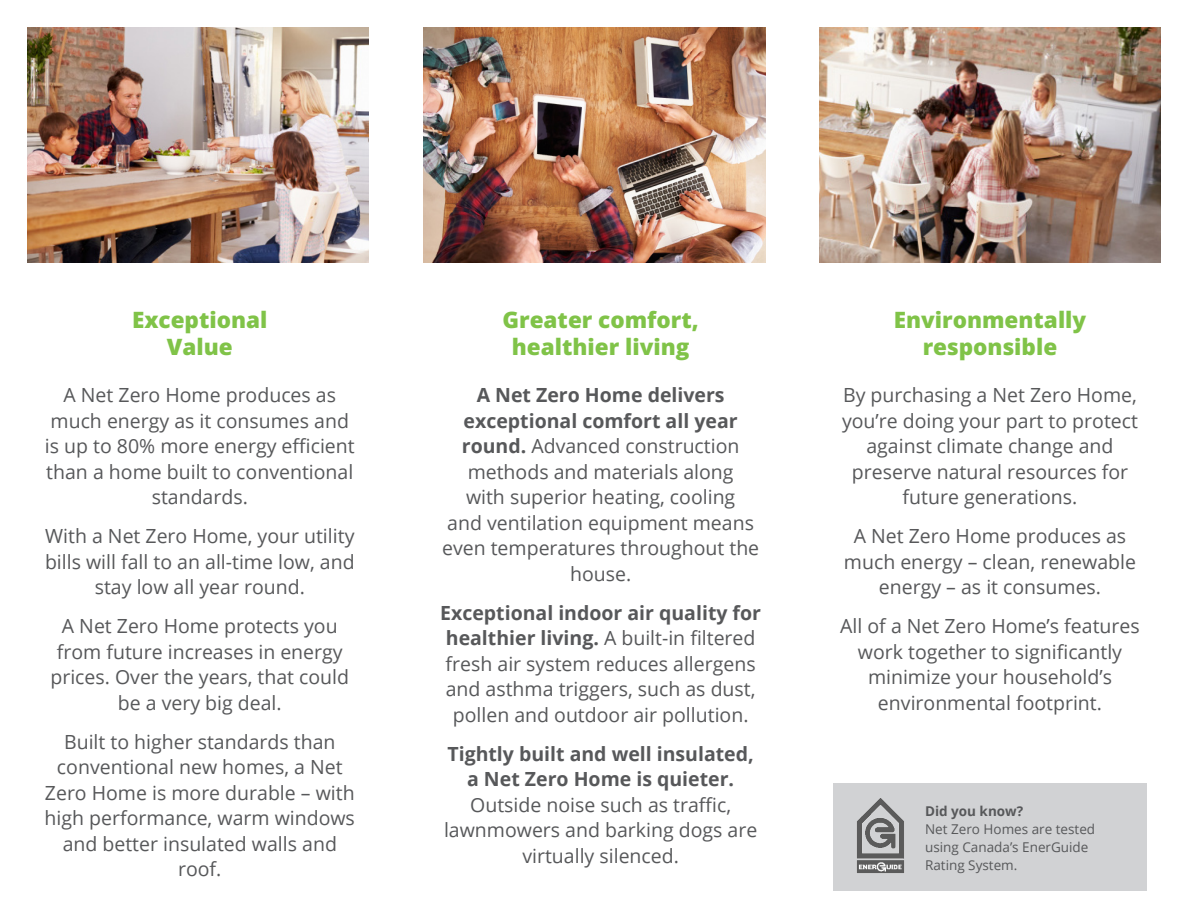
<style>
.page{position:relative;width:1188px;height:918px;background:#fff}
.page>*{position:absolute;margin:0;border:0;box-sizing:border-box;transform-origin:0 0}
.t1{font:800 22.5px/27px "Open Sans";color:#80c348;text-align:center}
.t2{font:19.5px/25.5px "Open Sans";color:#57585a;text-align:center}
.t3{font:13.5px/18px "Open Sans";color:#57585a}
.s1{font-weight:700}
</style>
<div class="page">
<img style="left:27px;top:27px;width:342px;height:235px">
<img style="left:423px;top:27px;width:342px;height:235px">
<img style="left:819px;top:27px;width:342px;height:235px">
<div style="left:833px;top:783px;width:314px;height:108px;background:#d1d2d4"></div>
<img style="left:857px;top:798px;width:47px;height:75px">
<p class="t1" style="left:132px;top:306px;width:137px">Exceptional<br>Value</p>
<p class="t2" style="left:45px;top:382px;width:311px">A Net Zero Home produces as much energy as it consumes and is up to 80% more energy efficient than a home built to conventional standards.</p>
<p class="t2" style="left:45px;top:523px;width:311px">With a Net Zero Home, your utility bills will fall to an all-time low, and stay low all year round.</p>
<p class="t2" style="left:50px;top:613px;width:300px">A Net Zero Home protects you from future increases in energy prices. Over the years, that could be a very big deal.</p>
<p class="t2" style="left:45px;top:728px;width:312px">Built to higher standards than conventional new homes, a Net<br>Zero Home is more durable – with high performance, warm windows and better insulated walls and roof.</p>
<p class="t1" style="left:503px;top:306px;width:198px">Greater comfort,</p>
<p class="t1" style="left:512px;top:333px;width:179px">healthier living</p>
<p class="t2" style="left:442px;top:382px;width:319px"><span class="s1">A Net Zero Home delivers exceptional comfort all year round.</span> Advanced construction methods and materials along<br>with superior heating, cooling<br>and ventilation equipment means even temperatures throughout the house.</p>
<p class="t2" style="left:440px;top:599px;width:322px"><span class="s1">Exceptional indoor air quality for healthier living.</span> A built-in filtered fresh air system reduces allergens and asthma triggers, such as dust, pollen and outdoor air pollution.</p>
<p class="t2" style="left:444px;top:740px;width:315px"><span class="s1">Tightly built and well insulated, a Net Zero Home is quieter.<br></span>Outside noise such as traffic, lawnmowers and barking dogs are virtually silenced.</p>
<p class="t1" style="left:894px;top:306px;width:194px">Environmentally responsible</p>
<p class="t2" style="left:842px;top:382px;width:297px">By purchasing a Net Zero Home, you’re doing your part to protect against climate change and preserve natural resources for future generations.</p>
<p class="t2" style="left:844px;top:523px;width:294px">A Net Zero Home produces as much energy – clean, renewable energy – as it consumes.</p>
<p class="t2" style="left:840px;top:613px;width:301px">All of a Net Zero Home’s features work together to significantly minimize your household’s environmental footprint.</p>
<p class="t3" style="left:925px;top:802px;width:172px"><span class="s1">Did you know?<br></span>Net Zero Homes are tested using Canada’s EnerGuide<br>Rating System.</p>
</div>
